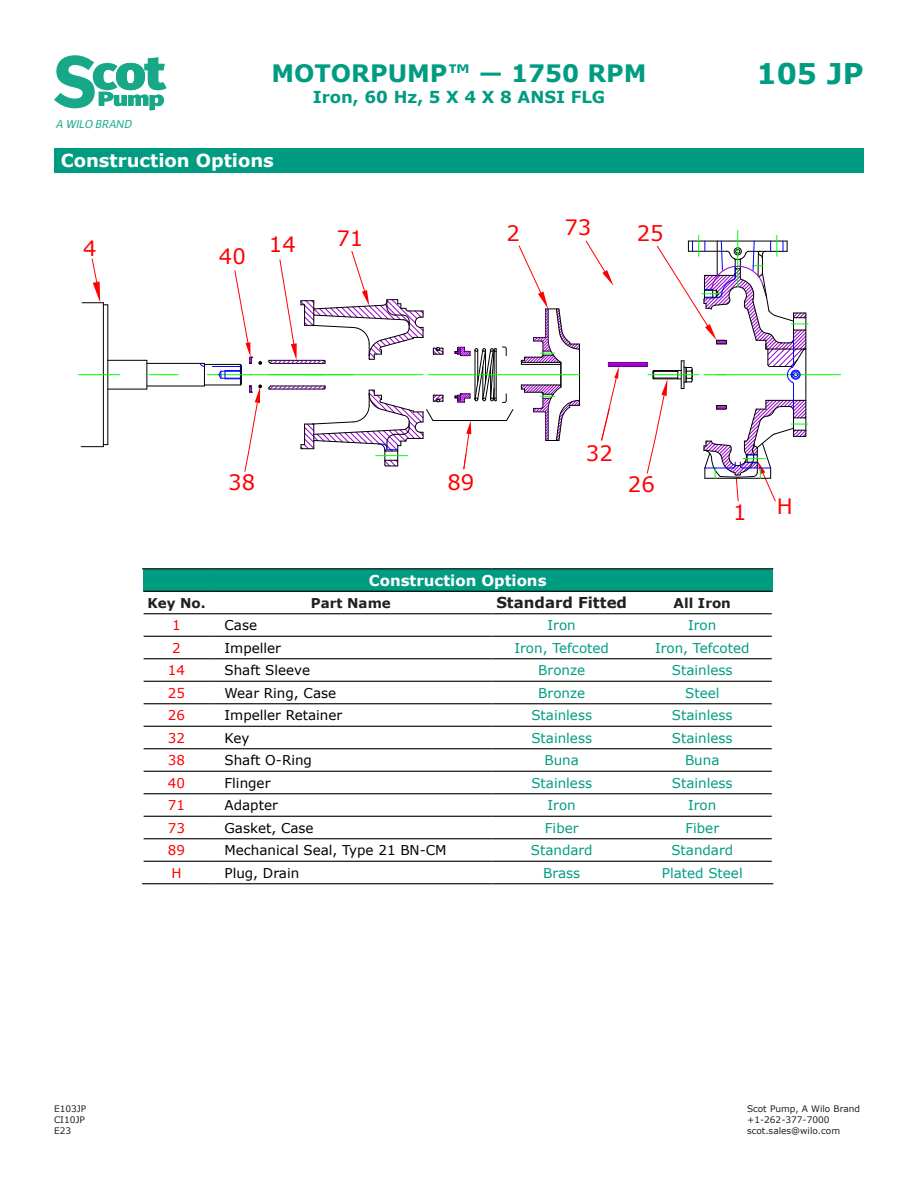
<style>
.page{position:relative;width:918px;height:1188px;background:#fff}
.page>*{position:absolute;margin:0;border:0;box-sizing:border-box;transform-origin:0 0}
.t1{font:700 28.5px "Verdana";color:#009c82}
.t2{font:700 24px "Verdana";color:#009c82}
.t3{font:21.15px "Verdana";color:#f00}
.t4{font:700 18px "Verdana";color:#fff}
.t5{font:700 16.5px "Verdana";color:#009c82}
.t6{font:700 15px "Verdana";color:#fff}
.t7{font:700 15px "Verdana";color:#231f20}
.t8{font:13.5px "Verdana";color:#009c82}
.t9{font:13.5px "Verdana";color:#000}
.t10{font:700 13.5px "Verdana";color:#231f20}
.t11{font:13.5px "Verdana";color:#f00}
.t12{font:italic 12.15px "WILO Plus FM";color:#17a987}
.t13{font:9px/10.8px "Verdana";color:#231f20}
</style>
<div class="page">
<svg style="left:54px;top:55px;width:112px;height:55px"></svg>
<div style="left:54px;top:149px;width:810px;height:24px;background:#009c82"></div>
<div style="left:54px;top:148px;width:810px;height:24px;background:#009c82"></div>
<hr style="left:608px;top:366px;width:39px;height:1px;background:#90c">
<hr style="left:608px;top:362px;width:39px;height:1px;background:#90c">
<hr style="left:608px;top:363px;width:39px;height:1px;background:#90c">
<hr style="left:608px;top:364px;width:39px;height:1px;background:#90c">
<hr style="left:608px;top:365px;width:39px;height:1px;background:#90c">
<svg style="left:646px;top:230px;width:195px;height:272px"></svg>
<svg style="left:78px;top:240px;width:541px;height:232px"></svg>
<div style="left:143px;top:569px;width:630px;height:22px;background:#009c82"></div>
<svg style="left:143px;top:614px;width:629px;height:248px"></svg>
<hr style="left:142px;top:568px;width:68px;height:1px;background:#000">
<hr style="left:210px;top:568px;width:281px;height:1px;background:#000">
<hr style="left:491px;top:568px;width:141px;height:1px;background:#000">
<hr style="left:632px;top:568px;width:141px;height:1px;background:#000">
<hr style="left:144px;top:591px;width:66px;height:1px;background:#000">
<hr style="left:210px;top:591px;width:281px;height:1px;background:#000">
<hr style="left:491px;top:591px;width:141px;height:1px;background:#000">
<hr style="left:632px;top:591px;width:140px;height:1px;background:#000">
<hr style="left:144px;top:613px;width:66px;height:1px;background:#000">
<hr style="left:210px;top:613px;width:281px;height:1px;background:#000">
<hr style="left:491px;top:613px;width:141px;height:1px;background:#000">
<hr style="left:632px;top:613px;width:140px;height:1px;background:#000">
<hr style="left:144px;top:636px;width:66px;height:1px;background:#000">
<hr style="left:210px;top:636px;width:281px;height:1px;background:#000">
<hr style="left:491px;top:636px;width:141px;height:1px;background:#000">
<hr style="left:632px;top:636px;width:140px;height:1px;background:#000">
<hr style="left:144px;top:658px;width:66px;height:1px;background:#000">
<hr style="left:210px;top:658px;width:281px;height:1px;background:#000">
<hr style="left:491px;top:658px;width:141px;height:1px;background:#000">
<hr style="left:632px;top:658px;width:140px;height:1px;background:#000">
<hr style="left:144px;top:681px;width:66px;height:1px;background:#000">
<hr style="left:210px;top:681px;width:281px;height:1px;background:#000">
<hr style="left:491px;top:681px;width:141px;height:1px;background:#000">
<hr style="left:632px;top:681px;width:140px;height:1px;background:#000">
<hr style="left:144px;top:703px;width:66px;height:1px;background:#000">
<hr style="left:210px;top:703px;width:281px;height:1px;background:#000">
<hr style="left:491px;top:703px;width:141px;height:1px;background:#000">
<hr style="left:632px;top:703px;width:140px;height:1px;background:#000">
<hr style="left:144px;top:726px;width:66px;height:1px;background:#000">
<hr style="left:210px;top:726px;width:281px;height:1px;background:#000">
<hr style="left:491px;top:726px;width:141px;height:1px;background:#000">
<hr style="left:632px;top:726px;width:140px;height:1px;background:#000">
<hr style="left:144px;top:748px;width:66px;height:1px;background:#000">
<hr style="left:210px;top:748px;width:281px;height:1px;background:#000">
<hr style="left:491px;top:748px;width:141px;height:1px;background:#000">
<hr style="left:632px;top:748px;width:140px;height:1px;background:#000">
<hr style="left:144px;top:771px;width:66px;height:1px;background:#000">
<hr style="left:210px;top:771px;width:281px;height:1px;background:#000">
<hr style="left:491px;top:771px;width:141px;height:1px;background:#000">
<hr style="left:632px;top:771px;width:140px;height:1px;background:#000">
<hr style="left:144px;top:793px;width:66px;height:1px;background:#000">
<hr style="left:210px;top:793px;width:281px;height:1px;background:#000">
<hr style="left:491px;top:793px;width:141px;height:1px;background:#000">
<hr style="left:632px;top:793px;width:140px;height:1px;background:#000">
<hr style="left:144px;top:816px;width:66px;height:1px;background:#000">
<hr style="left:210px;top:816px;width:281px;height:1px;background:#000">
<hr style="left:491px;top:816px;width:141px;height:1px;background:#000">
<hr style="left:632px;top:816px;width:140px;height:1px;background:#000">
<hr style="left:144px;top:838px;width:66px;height:1px;background:#000">
<hr style="left:210px;top:838px;width:281px;height:1px;background:#000">
<hr style="left:491px;top:838px;width:141px;height:1px;background:#000">
<hr style="left:632px;top:838px;width:140px;height:1px;background:#000">
<hr style="left:144px;top:861px;width:66px;height:1px;background:#000">
<hr style="left:210px;top:861px;width:281px;height:1px;background:#000">
<hr style="left:491px;top:861px;width:141px;height:1px;background:#000">
<hr style="left:632px;top:861px;width:140px;height:1px;background:#000">
<hr style="left:142px;top:883px;width:68px;height:1px;background:#000">
<hr style="left:210px;top:883px;width:281px;height:1px;background:#000">
<hr style="left:491px;top:883px;width:141px;height:1px;background:#000">
<hr style="left:632px;top:883px;width:141px;height:1px;background:#000">
<p class="t12" style="left:57px;top:117px;width:77px">A WILO BRAND</p>
<h2 class="t2" style="left:271px;top:56px;width:377px">MOTORPUMP™ — 1750 RPM</h2>
<h1 class="t1" style="left:756px;top:53px;width:109px">105 JP</h1>
<p class="t5" style="left:313px;top:85px;width:294px">Iron, 60 Hz, 5 X 4 X 8 ANSI FLG</p>
<h3 class="t4" style="left:61px;top:148px;width:215px">Construction Options</h3>
<h3 class="t4" style="left:61px;top:149px;width:55px">Parts</h3>
<p class="t3" style="left:83px;top:234px;width:15px">4</p>
<p class="t3" style="left:219px;top:242px;width:28px">40</p>
<p class="t3" style="left:269px;top:230px;width:28px">14</p>
<p class="t3" style="left:336px;top:224px;width:28px">71</p>
<p class="t3" style="left:507px;top:219px;width:15px">2</p>
<p class="t3" style="left:564px;top:213px;width:28px">73</p>
<p class="t3" style="left:637px;top:219px;width:28px">25</p>
<p class="t3" style="left:586px;top:439px;width:28px">32</p>
<p class="t3" style="left:228px;top:467px;width:28px">38</p>
<p class="t3" style="left:447px;top:467px;width:28px">89</p>
<p class="t6" style="left:369px;top:570px;width:179px">Construction Options</p>
<p class="t3" style="left:628px;top:469px;width:28px">26</p>
<p class="t3" style="left:733px;top:498px;width:15px">1</p>
<p class="t10" style="left:147px;top:593px;width:60px">Key No.</p>
<p class="t10" style="left:311px;top:593px;width:82px">Part Name</p>
<p class="t7" style="left:496px;top:592px;width:132px">Standard Fitted</p>
<p class="t10" style="left:674px;top:593px;width:59px">All Iron</p>
<p class="t11" style="left:172px;top:616px;width:10px">1</p>
<p class="t9" style="left:225px;top:616px;width:34px">Case</p>
<p class="t8" style="left:548px;top:616px;width:30px">Iron</p>
<p class="t8" style="left:688px;top:616px;width:30px">Iron</p>
<p class="t11" style="left:172px;top:638px;width:10px">2</p>
<p class="t9" style="left:225px;top:638px;width:58px">Impeller</p>
<p class="t8" style="left:514px;top:638px;width:96px">Iron, Tefcoted</p>
<p class="t8" style="left:655px;top:638px;width:96px">Iron, Tefcoted</p>
<p class="t11" style="left:168px;top:661px;width:19px">14</p>
<p class="t9" style="left:225px;top:661px;width:87px">Shaft Sleeve</p>
<p class="t8" style="left:538px;top:661px;width:48px">Bronze</p>
<p class="t8" style="left:672px;top:661px;width:62px">Stainless</p>
<p class="t11" style="left:168px;top:683px;width:19px">25</p>
<p class="t9" style="left:225px;top:683px;width:113px">Wear Ring, Case</p>
<p class="t8" style="left:538px;top:683px;width:48px">Bronze</p>
<p class="t8" style="left:685px;top:683px;width:36px">Steel</p>
<p class="t11" style="left:168px;top:706px;width:19px">26</p>
<p class="t9" style="left:225px;top:706px;width:119px">Impeller Retainer</p>
<p class="t8" style="left:531px;top:706px;width:62px">Stainless</p>
<p class="t8" style="left:672px;top:706px;width:62px">Stainless</p>
<p class="t11" style="left:168px;top:728px;width:19px">32</p>
<p class="t9" style="left:225px;top:728px;width:26px">Key</p>
<p class="t8" style="left:531px;top:728px;width:62px">Stainless</p>
<p class="t8" style="left:672px;top:728px;width:62px">Stainless</p>
<p class="t11" style="left:168px;top:751px;width:19px">38</p>
<p class="t9" style="left:225px;top:751px;width:89px">Shaft O-Ring</p>
<p class="t8" style="left:545px;top:751px;width:36px">Buna</p>
<p class="t8" style="left:685px;top:751px;width:36px">Buna</p>
<p class="t11" style="left:168px;top:773px;width:19px">40</p>
<p class="t9" style="left:225px;top:773px;width:47px">Flinger</p>
<p class="t8" style="left:531px;top:773px;width:62px">Stainless</p>
<p class="t8" style="left:672px;top:773px;width:62px">Stainless</p>
<p class="t11" style="left:168px;top:796px;width:19px">71</p>
<p class="t9" style="left:225px;top:796px;width:55px">Adapter</p>
<p class="t8" style="left:548px;top:796px;width:30px">Iron</p>
<p class="t8" style="left:688px;top:796px;width:30px">Iron</p>
<p class="t11" style="left:168px;top:818px;width:19px">73</p>
<p class="t9" style="left:225px;top:818px;width:91px">Gasket, Case</p>
<p class="t8" style="left:545px;top:818px;width:35px">Fiber</p>
<p class="t8" style="left:685px;top:818px;width:35px">Fiber</p>
<p class="t11" style="left:168px;top:841px;width:19px">89</p>
<p class="t9" style="left:225px;top:841px;width:224px">Mechanical Seal, Type 21 BN-CM</p>
<p class="t8" style="left:531px;top:841px;width:63px">Standard</p>
<p class="t8" style="left:671px;top:841px;width:63px">Standard</p>
<p class="t11" style="left:172px;top:863px;width:12px">H</p>
<p class="t9" style="left:225px;top:863px;width:76px">Plug, Drain</p>
<p class="t8" style="left:543px;top:863px;width:38px">Brass</p>
<p class="t8" style="left:662px;top:863px;width:82px">Plated Steel</p>
<p class="t3" style="left:777px;top:492px;width:17px">H</p>
<p class="t13" style="left:54px;top:1104px;width:34px">E103JP<br>CI10JP<br>E23</p>
<p class="t13" style="left:747px;top:1104px;width:115px">Scot Pump, A Wilo Brand +1-262-377-7000 scot.sales@wilo.com</p>
</div>
